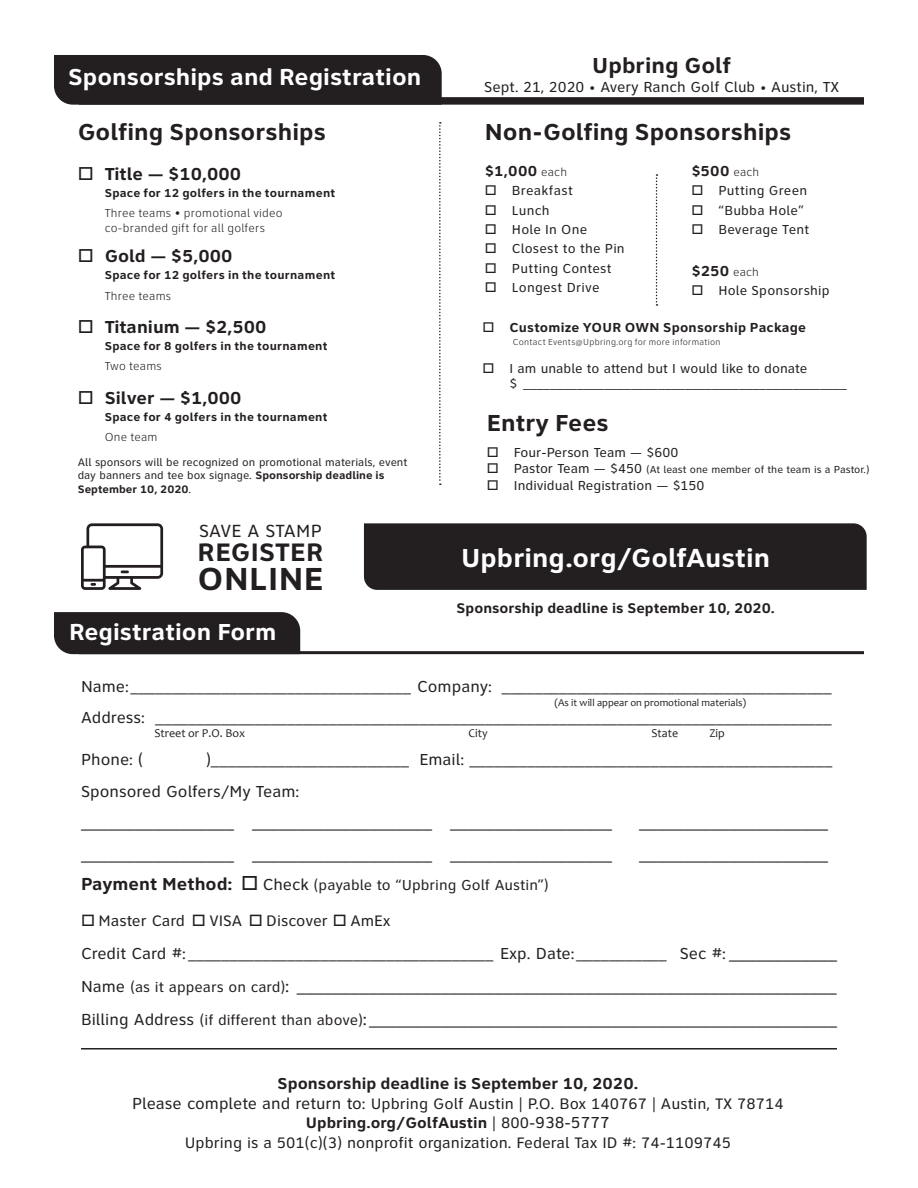
<style>
.page{position:relative;width:918px;height:1188px;background:#fff}
.page>*{position:absolute;margin:0;border:0;box-sizing:border-box;transform-origin:0 0}
.body{font:700 33px "Clearview Text";letter-spacing:.015em;color:#231f20}
.t1{font:700 27px "Clearview Text";color:#fff}
.body-2{font:700 26.25px "Clearview Text";letter-spacing:.015em;color:#231f20}
.t2{font:700 24px "Clearview Text";color:#231f20}
.t3{font:700 24px "Clearview Text";color:#fff}
.t4{font:700 22.5px "Clearview Text";color:#231f20}
.body-3{font:18.3px "Clearview Text";letter-spacing:.005em;color:#231f20}
.t5{font:18px "Clearview Text";color:#231f20}
.bullets{font:700 18px "Clearview Text";color:#231f20}
.t6{font:16.5px/31.5px "Clearview Text";color:#231f20}
.t7{font:700 16.5px "Clearview Text";color:#231f20}
.t8{font:15.75px/19.5px "Clearview Text";color:#231f20;text-align:center}
.t9{font:15px "Clearview Text";color:#231f20}
.non_golfing_sponsors{font:700 15px "Clearview Text";letter-spacing:.02em;color:#231f20}
.t10{font:700 14.55px "Clearview Text";color:#231f20}
.non_golfing_sponsors-2{font:13.5px/15px "Clearview Text";letter-spacing:.015em;color:#231f20}
.bullets-2{font:13.5px "Clearview Text";color:#231f20}
.non_golfing_sponsors-3{font:700 13.5px "Clearview Text";letter-spacing:.015em;color:#231f20}
.bullets-3{font:700 12px "Clearview Text";letter-spacing:.02em;color:#231f20}
.bullets-4{font:300 12px/14.4px "Clearview Text";letter-spacing:.015em;color:#231f20}
.t11{font:12px "Candara";color:#231f20}
.t12{font:11.25px/13.5px "Clearview Text";color:#231f20}
.bullets-5{font:10.5px "Clearview Text";color:#231f20}
.t13{font:10.5px "Candara";color:#231f20}
.non_golfing_sponsors-4{font:300 9px "Clearview Text";letter-spacing:.03em;color:#231f20}
.s1{font-weight:700}
.s2{font-size:12px}
.s3{font-weight:300;font-size:12px}
.s4{font-size:13.5px}
.s5{font-weight:700;font-size:18px}
.s6{font-size:16.5px}
.s7{font-size:18px}
.s8{font-size:15px}
</style>
<div class="page">
<div style="left:54px;top:612px;width:247px;height:43px;background:#231f20"></div>
<div style="left:54px;top:55px;width:388px;height:50px;background:#231f20"></div>
<div style="left:79px;top:97px;width:785px;height:8px;background:#231f20"></div>
<hr style="left:79px;top:651px;width:785px;height:3px;background:#231f20">
<hr style="left:81px;top:1048px;width:756px;height:2px;background:#231f20">
<div style="left:364px;top:523px;width:503px;height:67px;background:#231f20"></div>
<svg style="left:81px;top:523px;width:82px;height:67px"></svg>
<svg style="left:439px;top:122px;width:2px;height:363px"></svg>
<svg style="left:656px;top:174px;width:2px;height:132px"></svg>
<p class="t3" style="left:68px;top:63px;width:355px">Sponsorships and Registration</p>
<p class="t2" style="left:78px;top:118px;width:250px">Golfing Sponsorships</p>
<p class="bullets" style="left:78px;top:163px;width:165px">□ Title — $10,000</p>
<p class="bullets-3" style="left:105px;top:186px;width:232px">Space for 12 golfers in the tournament</p>
<p class="bullets-4" style="left:105px;top:206px;width:180px">Three teams • promotional video co-branded gift for all golfers</p>
<p class="bullets" style="left:78px;top:246px;width:156px">□ Gold — $5,000</p>
<p class="bullets-3" style="left:105px;top:268px;width:232px">Space for 12 golfers in the tournament</p>
<p class="bullets-4" style="left:105px;top:289px;width:68px">Three teams</p>
<p class="bullets" style="left:78px;top:317px;width:190px">□ Titanium — $2,500</p>
<p class="bullets-3" style="left:105px;top:339px;width:225px">Space for 8 golfers in the tournament</p>
<p class="bullets-4" style="left:105px;top:359px;width:59px">Two teams</p>
<p class="bullets" style="left:78px;top:388px;width:165px">□ Silver — $1,000</p>
<p class="bullets-3" style="left:105px;top:410px;width:225px">Space for 4 golfers in the tournament</p>
<p class="bullets-4" style="left:105px;top:430px;width:54px">One team</p>
<p class="t12" style="left:78px;top:456px;width:331px">All sponsors will be recognized on promotional materials, event day banners and tee box signage. <span class="s1">Sponsorship deadline is<br>September 10, 2020</span>.</p>
<p class="body-3" style="left:199px;top:521px;width:125px">SAVE A STAMP</p>
<p class="body-2" style="left:198px;top:537px;width:127px">REGISTER</p>
<p class="body" style="left:198px;top:560px;width:127px">ONLINE</p>
<p class="t4" style="left:592px;top:52px;width:140px">Upbring Golf</p>
<p class="t9" style="left:484px;top:79px;width:356px">Sept. 21, 2020 <span class="s2">•</span> Avery Ranch Golf Club <span class="s2">•</span> Austin, TX</p>
<p class="t2" style="left:485px;top:118px;width:308px">Non-Golfing Sponsorships</p>
<p class="non_golfing_sponsors" style="left:485px;top:162px;width:84px">$1,000 <span class="s3">each</span></p>
<p class="non_golfing_sponsors-2" style="left:485px;top:183px;width:90px">□ Breakfast</p>
<p class="non_golfing_sponsors-2" style="left:485px;top:203px;width:66px">□ Lunch</p>
<p class="non_golfing_sponsors-2" style="left:485px;top:222px;width:104px">□ Hole In One</p>
<p class="non_golfing_sponsors-2" style="left:485px;top:241px;width:141px">□ Closest to the Pin</p>
<p class="non_golfing_sponsors-2" style="left:485px;top:261px;width:128px">□ Putting Contest</p>
<p class="non_golfing_sponsors-2" style="left:485px;top:280px;width:116px">□ Longest Drive</p>
<p class="non_golfing_sponsors" style="left:691px;top:162px;width:69px">$500 <span class="s3">each</span></p>
<p class="non_golfing_sponsors-2" style="left:691px;top:183px;width:117px">□ Putting Green</p>
<p class="non_golfing_sponsors-2" style="left:691px;top:203px;width:114px">□ “Bubba Hole”</p>
<p class="non_golfing_sponsors-2" style="left:691px;top:222px;width:120px">□ Beverage Tent</p>
<p class="non_golfing_sponsors" style="left:691px;top:262px;width:69px">$250 <span class="s3">each</span></p>
<p class="non_golfing_sponsors-2" style="left:691px;top:283px;width:140px">□ Hole Sponsorship</p>
<p class="non_golfing_sponsors-3" style="left:483px;top:319px;width:325px">□ Customize YOUR OWN Sponsorship Package</p>
<p class="non_golfing_sponsors-4" style="left:513px;top:337px;width:209px">Contact Events@Upbring.org for more information</p>
<p class="non_golfing_sponsors-2" style="left:510px;top:361px;width:339px;text-indent:-27px">□ I am unable to attend but I would like to donate<br>$ ________________________________________________</p>
<p class="t2" style="left:487px;top:409px;width:123px">Entry Fees</p>
<p class="bullets-2" style="left:487px;top:445px;width:193px">□ Four-Person Team — $600</p>
<p class="bullets-5" style="left:487px;top:464px;width:384px">□ <span class="s4">Pastor Team — $450</span> (At least one member of the team is a Pastor.)</p>
<p class="bullets-2" style="left:487px;top:478px;width:219px">□ Individual Registration — $150</p>
<p class="t1" style="left:461px;top:542px;width:311px">Upbring.org/GolfAustin</p>
<p class="t10" style="left:457px;top:599px;width:320px">Sponsorship deadline is September 10, 2020.</p>
<p class="t3" style="left:69px;top:618px;width:209px">Registration Form</p>
<p class="t6" style="left:81px;top:671px;width:752px">Name:__________________________________ Company: ________________________________________<br>Address: __________________________________________________________________________________</p>
<p class="t6" style="left:81px;top:744px;width:64px">Phone: (</p>
<p class="t13" style="left:554px;top:696px;width:193px">(As it will appear on promotional materials)</p>
<p class="t11" style="left:154px;top:726px;width:92px">Street or P.O. Box</p>
<p class="t11" style="left:469px;top:726px;width:21px">City</p>
<p class="t11" style="left:651px;top:726px;width:28px">State</p>
<p class="t11" style="left:709px;top:726px;width:17px">Zip</p>
<p class="t6" style="left:81px;top:744px;width:753px;text-indent:125px">)________________________ Email: ____________________________________________<br>Sponsored Golfers/My Team:</p>
<p class="t5" style="left:81px;top:812px;width:532px">_________________ ____________________ __________________</p>
<p class="t5" style="left:639px;top:812px;width:191px">_____________________</p>
<p class="t5" style="left:81px;top:844px;width:532px">_________________ ____________________ __________________</p>
<p class="t5" style="left:639px;top:844px;width:191px">_____________________</p>
<p class="t9" style="left:81px;top:876px;width:469px"><span class="s5">Payment Method:</span> □ <span class="s6">Check</span> (payable to “Upbring Golf Austin”)</p>
<p class="t8" style="left:81px;top:911px;width:311px">□ Master Card □ VISA □ Discover □ AmEx</p>
<p class="t6" style="left:81px;top:938px;width:758px">Credit Card #: _____________________________________ Exp. Date:___________ Sec #: <span class="s7">____________</span></p>
<p class="t5" style="left:81px;top:976px;width:757px"><span class="s6">Name</span> <span class="s8">(as it appears on card)</span>: ____________________________________________________________</p>
<p class="t5" style="left:81px;top:1009px;width:758px"><span class="s6">Billing Address</span> <span class="s8">(if different than above)</span>:____________________________________________________</p>
<p class="t7" style="left:278px;top:1074px;width:362px">Sponsorship deadline is September 10, 2020.</p>
<p class="t8" style="left:132px;top:1094px;width:653px"><span class="s6">Please complete and return to:</span> Upbring Golf Austin | P.O. Box 140767 | Austin, TX 78714</p>
<p class="t8" style="left:185px;top:1113px;width:548px"><span class="s1">Upbring.org/GolfAustin</span> | 800-<span class="s6">938-5777<br></span>Upbring is a 501(c)(3) nonprofit organization. Federal Tax ID #: 74-1109745</p>
</div>
